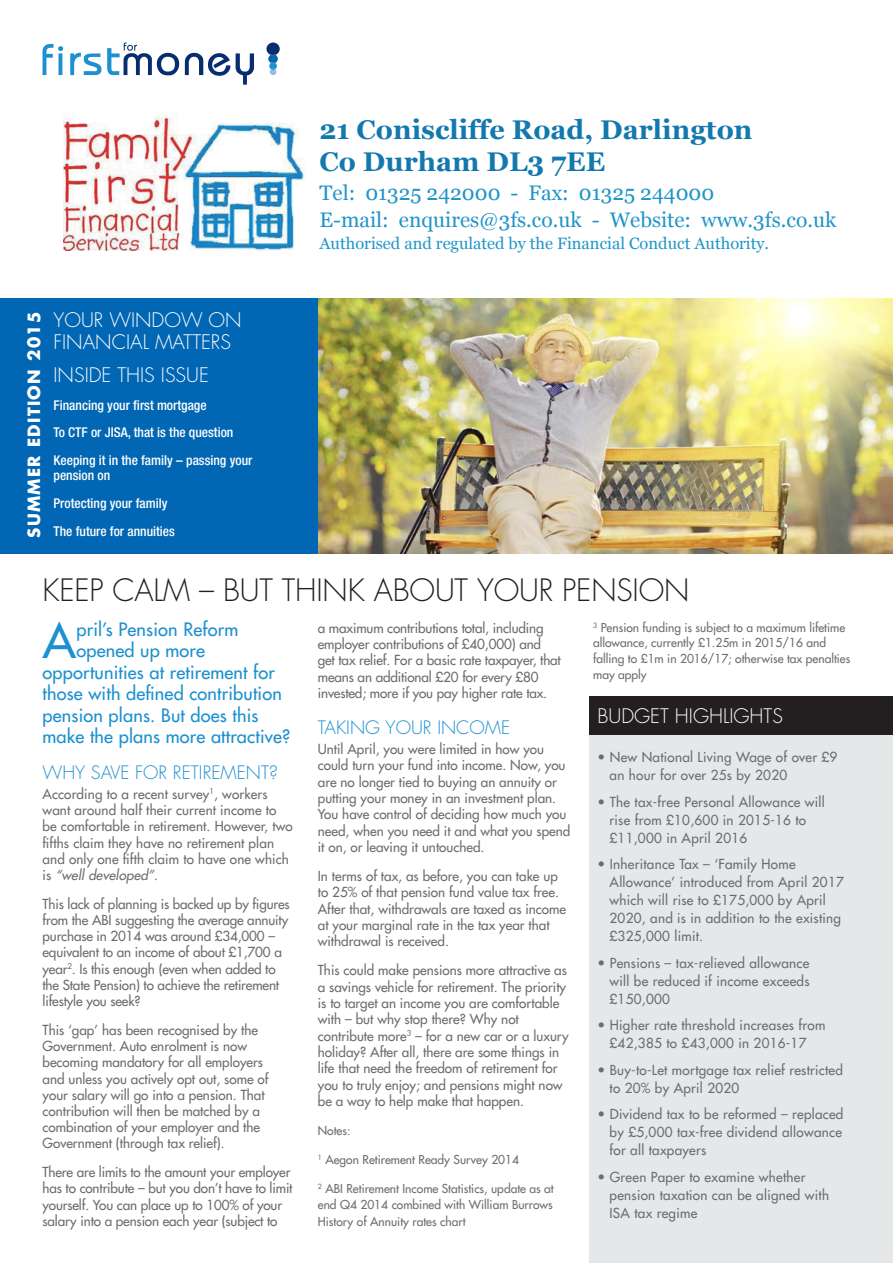
<style>
.page{position:relative;width:893px;height:1263px;background:#fff}
.page>*{position:absolute;margin:0;border:0;box-sizing:border-box;transform-origin:0 0}
.t1{font:46.65px "Futura LT";color:#1d90d0}
.t2{font:300 30px "Futura LT";letter-spacing:-.005em;color:#231f20}
.t3{font:700 27px/32.4px "Georgia";color:#1378ae}
.t4{font:21px/26.2px "Georgia";color:#2095c9}
.t5{font:300 19.5px/22.2px "Futura LT";color:#fff}
.t6{font:18px "Futura LT";letter-spacing:.01em;color:#1d90d0}
.t7{font:300 18px "Futura LT";color:#1d90d0}
.t8{font:16.5px "Georgia";color:#2095c9}
.t9{font:700 16.5px "Futura LT";letter-spacing:.08em;color:#fff}
.t10{font:13.5px/16.4px "Futura LT";color:#6c6d70}
.t11{font:13.5px/18px "Futura LT";letter-spacing:.02em;color:#6c6d70}
.t12{font:500 condensed 13.5px/27.8px "Helvetica Neue LT Std";color:#fff}
.t13{font:12px/15.8px "Futura LT";color:#6c6d70;text-align:justify}
.s1{font-style:italic}
</style>
<div class="page">
<img style="left:63px;top:112px;width:242px;height:138px">
<svg style="left:43px;top:43px;width:211px;height:42px"></svg>
<svg style="left:266px;top:43px;width:14px;height:32px"></svg>
<div style="left:0;top:298px;width:318px;height:256px;background:#0166b3"></div>
<div style="left:589px;top:726px;width:304px;height:537px;background:#e6e7e9"></div>
<div style="left:589px;top:696px;width:304px;height:38px;background:#231f20"></div>
<img style="left:318px;top:298px;width:575px;height:256px">
<p class="t9" style="left:23px;top:538px;width:228px;rotate:-90deg">SUMMER EDITION 2015</p>
<h3 class="t5" style="left:54px;top:310px;width:190px">YOUR WINDOW ON<br>FINANCIAL MATTERS</h3>
<h3 class="t5" style="left:54px;top:364px;width:157px">INSIDE THIS ISSUE</h3>
<p class="t12" style="left:54px;top:391px;width:200px">Financing your first mortgage<br>To CTF or JISA, that is the question<br>Keeping it in the family – passing your</p>
<p class="t12" style="left:54px;top:461px;width:115px">pension on<br>Protecting your family</p>
<p class="t12" style="left:54px;top:517px;width:123px">The future for annuities</p>
<h3 class="t3" style="left:320px;top:113px;width:434px">21 Coniscliffe Road, Darlington<br>Co Durham DL3 7EE</h3>
<h3 class="t4" style="left:320px;top:180px;width:518px">Tel: 01325 242000 - Fax: 01325 244000<br>E-mail: enquires@3fs.co.uk - Website: www.3fs.co.uk</h3>
<p class="t8" style="left:320px;top:233px;width:451px">Authorised and regulated by the Financial Conduct Authority.</p>
<h2 class="t2" style="left:43px;top:571px;width:648px">KEEP CALM – BUT THINK ABOUT YOUR PENSION</h2>
<h1 class="t1" style="left:43px;top:610px;width:35px">A</h1>
<h3 class="t6" style="left:76px;top:618px;width:163px">pril’s Pension Reform</h3>
<p class="t13" style="left:593px;top:619px;width:259px;text-align:left"><sup>3</sup> Pension funding is subject to a maximum lifetime allowance, currently £1.25m in 2015/16 and falling to £1m in 2016/17; otherwise tax penalties may apply</p>
<h3 class="t5" style="left:598px;top:705px;width:187px">BUDGET HIGHLIGHTS</h3>
<p class="t10" style="left:318px;top:619px;width:245px">a maximum contributions total, including employer contributions of £40,000) and get tax relief. For a basic rate taxpayer, that means an additional £20 for every £80 invested; more if you pay higher rate tax.</p>
<h3 class="t7" style="left:318px;top:716px;width:194px">TAKING YOUR INCOME</h3>
<p class="t10" style="left:318px;top:741px;width:254px">Until April, you were limited in how you could turn your fund into income. Now, you are no longer tied to buying an annuity or putting your money in an investment plan.<br>You have control of deciding how much you need, when you need it and what you spend it on, or leaving it untouched.</p>
<p class="t10" style="left:318px;top:868px;width:250px">In terms of tax, as before, you can take up to 25% of that pension fund value tax free.<br>After that, withdrawals are taxed as income at your marginal rate in the tax year that withdrawal is received.</p>
<p class="t10" style="left:318px;top:962px;width:252px">This could make pensions more attractive as a savings vehicle for retirement. The priority is to target an income you are comfortable with – but why stop there? Why not contribute more<sup>3</sup> – for a new car or a luxury holiday? After all, there are some things in life that need the freedom of retirement for you to truly enjoy; and pensions might now be a way to help make that happen.</p>
<p class="t13" style="left:318px;top:1122px;width:34px">Notes:</p>
<p class="t13" style="left:318px;top:1152px;width:203px"><sup>1</sup> Aegon Retirement Ready Survey 2014</p>
<p class="t13" style="left:318px;top:1180px;width:237px;line-height:16.4px"><sup>2</sup> ABI Retirement Income Statistics, update as at end Q4 2014 combined with William Burrows History of Annuity rates chart</p>
<h3 class="t6" style="left:76px;top:639px;width:130px">opened up more</h3>
<h3 class="t6" style="left:43px;top:660px;width:234px">opportunities at retirement for</h3>
<h3 class="t6" style="left:43px;top:682px;width:241px">those with defined contribution</h3>
<h3 class="t6" style="left:43px;top:703px;width:217px">pension plans. But does this</h3>
<h3 class="t6" style="left:43px;top:725px;width:249px">make the plans more attractive?</h3>
<h3 class="t7" style="left:43px;top:761px;width:237px">WHY SAVE FOR RETIREMENT?</h3>
<p class="t10" style="left:43px;top:786px;width:252px">According to a recent survey<sup>1</sup>, workers want around half their current income to be comfortable in retirement. However, two fifths claim they have no retirement plan and only one fifth claim to have one which is <span class="s1">“well developed”</span>.</p>
<p class="t10" style="left:43px;top:896px;width:249px">This lack of planning is backed up by figures from the ABI suggesting the average annuity purchase in 2014 was around £34,000 – equivalent to an income of about £1,700 a year<sup>2</sup>. Is this enough (even when added to the State Pension) to achieve the retirement lifestyle you seek?</p>
<p class="t10" style="left:43px;top:1022px;width:228px">This ‘gap’ has been recognised by the Government. Auto enrolment is now becoming mandatory for all employers and unless you actively opt out, some of your salary will go into a pension. That contribution will then be matched by a combination of your employer and the Government (through tax relief).</p>
<p class="t10" style="left:43px;top:1164px;width:251px">There are limits to the amount your employer has to contribute – but you don’t have to limit yourself. You can place up to 100% of your salary into a pension each year (subject to</p>
<p class="t11" style="left:610px;top:748px;width:229px;text-indent:-12px">• New National Living Wage of over £9 an hour for over 25s by 2020</p>
<p class="t11" style="left:610px;top:792px;width:217px;text-indent:-12px">• The tax-free Personal Allowance will rise from £10,600 in 2015-16 to £11,000 in April 2016</p>
<p class="t11" style="left:610px;top:855px;width:236px;text-indent:-12px">• Inheritance Tax – ‘Family Home<br>Allowance’ introduced from April 2017 which will rise to £175,000 by April<br>2020, and is in addition to the existing £325,000 limit.</p>
<p class="t10" style="left:610px;top:953px;width:201px;line-height:18px;text-align:justify;text-indent:-12px">• Pensions – tax-relieved allowance will be reduced if income exceeds £150,000</p>
<p class="t11" style="left:598px;top:1016px;width:229px;text-align:center">• Higher rate threshold increases from £42,385 to £43,000 in 2016-17</p>
<p class="t11" style="left:610px;top:1060px;width:235px;text-indent:-12px">• Buy-to-Let mortgage tax relief restricted to 20% by April 2020</p>
<p class="t10" style="left:610px;top:1105px;width:235px;line-height:18px;text-align:justify;text-indent:-12px">• Dividend tax to be reformed – replaced by £5,000 tax-free dividend allowance for all taxpayers</p>
<p class="t11" style="left:610px;top:1167px;width:221px;text-indent:-12px">• Green Paper to examine whether pension taxation can be aligned with<br>ISA tax regime</p>
</div>
